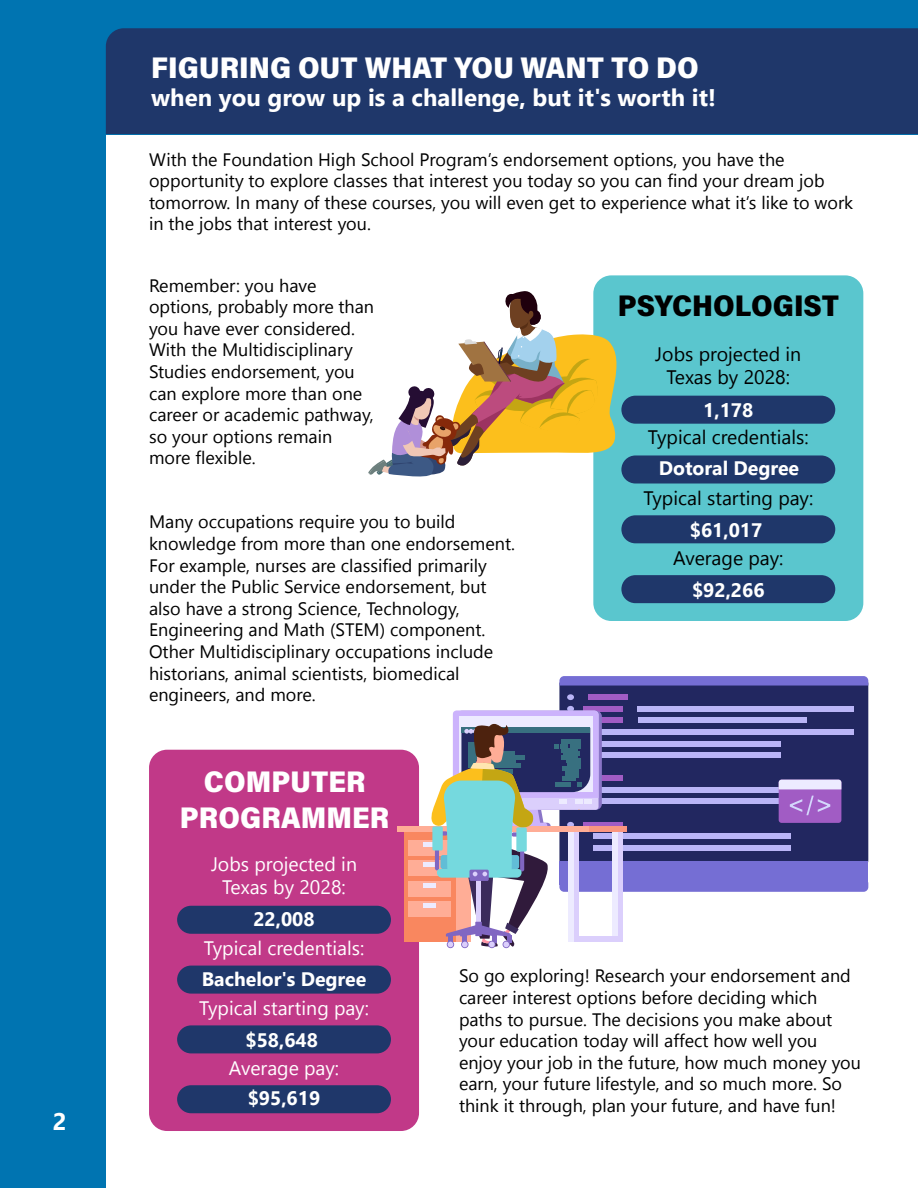
<style>
.page{position:relative;width:918px;height:1188px;background:#fff}
.page>*{position:absolute;margin:0;border:0;box-sizing:border-box;transform-origin:0 0}
.t1{font:30px/36px "Acumin Variable Concept";color:#fff;text-align:center}
.t2{font:30px "Acumin Variable Concept";letter-spacing:-.005em;color:#000}
.t3{font:700 24px "Nirmala UI";color:#fff}
.t4{font:19.5px/23.4px "Nirmala UI";color:#fff;text-align:center}
.t5{font:19.5px/23.4px "Nirmala UI";color:#000;text-align:center}
.t6{font:700 19.5px "Nirmala UI";color:#fff}
.t7{font:18px/21.6px "Nirmala UI";color:#000}
</style>
<div class="page">
<div style="left:0;top:0;width:106px;height:1188px;background:#0074b1"></div>
<div style="left:53px;top:0;width:865px;height:134px;background:#0074b1"></div>
<div style="left:106px;top:28px;width:812px;height:106px;background:#1f376a"></div>
<div style="left:149px;top:750px;width:270px;height:381px;background:#c13988;border-radius:18px"></div>
<div style="left:177px;top:906px;width:214px;height:28px;background:#1f376a;border-radius:14px"></div>
<div style="left:177px;top:966px;width:214px;height:28px;background:#1f376a;border-radius:14px"></div>
<div style="left:177px;top:1025px;width:214px;height:28px;background:#1f376a;border-radius:14px"></div>
<div style="left:177px;top:1085px;width:214px;height:28px;background:#1f376a;border-radius:14px"></div>
<div style="left:559px;top:686px;width:309px;height:25px;background:#222760"></div>
<svg style="left:559px;top:676px;width:309px;height:10px;background:#726cce"></svg>
<div style="left:588px;top:694px;width:40px;height:6px;background:#a15cc4"></div>
<div style="left:583px;top:706px;width:40px;height:6px;background:#a15cc4"></div>
<div style="left:638px;top:706px;width:216px;height:6px;background:#bab5f7"></div>
<div style="left:567px;top:694px;width:7px;height:6px;background:#bab5f7;border-radius:50%"></div>
<div style="left:567px;top:706px;width:7px;height:6px;background:#bab5f7;border-radius:50%"></div>
<div style="left:404px;top:832px;width:52px;height:110px;background:#f9875f"></div>
<div style="left:409px;top:840px;width:42px;height:16px;background:#ffad96"></div>
<div style="left:424px;top:842px;width:12px;height:5px;background:#edebff"></div>
<div style="left:409px;top:860px;width:42px;height:16px;background:#ffad96"></div>
<div style="left:424px;top:862px;width:12px;height:5px;background:#edebff"></div>
<div style="left:409px;top:881px;width:42px;height:16px;background:#ffad96"></div>
<hr style="left:424px;top:883px;width:12px;height:4px;background:#edebff">
<div style="left:409px;top:901px;width:42px;height:16px;background:#ffad96"></div>
<div style="left:424px;top:903px;width:12px;height:5px;background:#edebff"></div>
<div style="left:397px;top:826px;width:192px;height:6px;background:#ffad96"></div>
<div style="left:503px;top:941px;width:7px;height:7px;background:#9079cb;border-radius:50%"></div>
<div style="left:488px;top:941px;width:8px;height:7px;background:#957fce;border-radius:50%"></div>
<svg style="left:427px;top:711px;width:441px;height:236px"></svg>
<div style="left:593px;top:275px;width:270px;height:346px;background:#5ac6ce;border-radius:18px"></div>
<div style="left:621px;top:396px;width:214px;height:28px;background:#1f376a;border-radius:14px"></div>
<div style="left:621px;top:455px;width:214px;height:29px;background:#1f376a;border-radius:14px"></div>
<div style="left:621px;top:515px;width:214px;height:28px;background:#1f376a;border-radius:14px"></div>
<div style="left:621px;top:575px;width:214px;height:28px;background:#1f376a;border-radius:14px"></div>
<svg style="left:368px;top:285px;width:261px;height:195px"></svg>
<h2 class="t3" style="left:53px;top:1102px;width:15px">2</h2>
<h1 class="t1" style="left:151px;top:48px;width:549px">FIGURING OUT WHAT YOU WANT TO DO</h1>
<h2 class="t3" style="left:151px;top:78px;width:566px">when you grow up is a challenge, but it's worth it!</h2>
<p class="t7" style="left:149px;top:147px;width:706px">With the Foundation High School Program’s endorsement options, you have the opportunity to explore classes that interest you today so you can find your dream job tomorrow. In many of these courses, you will even get to experience what it’s like to work in the jobs that interest you.</p>
<p class="t7" style="left:149px;top:273px;width:227px">Remember: you have options, probably more than you have ever considered.<br>With the Multidisciplinary<br>Studies endorsement, you can explore more than one career or academic pathway, so your options remain more flexible.</p>
<p class="t7" style="left:149px;top:510px;width:367px">Many occupations require you to build knowledge from more than one endorsement.<br>For example, nurses are classified primarily under the Public Service endorsement, but also have a strong Science, Technology, Engineering and Math (STEM) component.<br>Other Multidisciplinary occupations include historians, animal scientists, biomedical engineers, and more.</p>
<h1 class="t2" style="left:618px;top:285px;width:222px">PSYCHOLOGIST</h1>
<p class="t5" style="left:655px;top:341px;width:148px">Jobs projected in<br>Texas by 2028:</p>
<p class="t6" style="left:703px;top:394px;width:52px">1,178</p>
<p class="t5" style="left:648px;top:425px;width:162px">Typical credentials:</p>
<p class="t6" style="left:659px;top:452px;width:142px">Dotoral Degree</p>
<p class="t5" style="left:643px;top:485px;width:171px">Typical starting pay:</p>
<p class="t6" style="left:690px;top:514px;width:74px">$61,017</p>
<p class="t5" style="left:673px;top:545px;width:112px">Average pay:</p>
<p class="t6" style="left:692px;top:574px;width:74px">$92,266</p>
<h1 class="t1" style="left:180px;top:762px;width:211px">COMPUTER<br>PROGRAMMER</h1>
<p class="t4" style="left:211px;top:851px;width:148px">Jobs projected in<br>Texas by 2028:</p>
<p class="t6" style="left:253px;top:903px;width:63px">22,008</p>
<p class="t4" style="left:204px;top:935px;width:162px">Typical credentials:</p>
<p class="t6" style="left:202px;top:963px;width:166px">Bachelor's Degree</p>
<p class="t4" style="left:199px;top:995px;width:171px">Typical starting pay:</p>
<p class="t6" style="left:245px;top:1024px;width:74px">$58,648</p>
<p class="t4" style="left:229px;top:1055px;width:112px">Average pay:</p>
<p class="t6" style="left:248px;top:1082px;width:74px">$95,619</p>
<p class="t7" style="left:459px;top:964px;width:404px">So go exploring! Research your endorsement and career interest options before deciding which paths to pursue. The decisions you make about your education today will affect how well you enjoy your job in the future, how much money you earn, your future lifestyle, and so much more. So think it through, plan your future, and have fun!</p>
</div>
